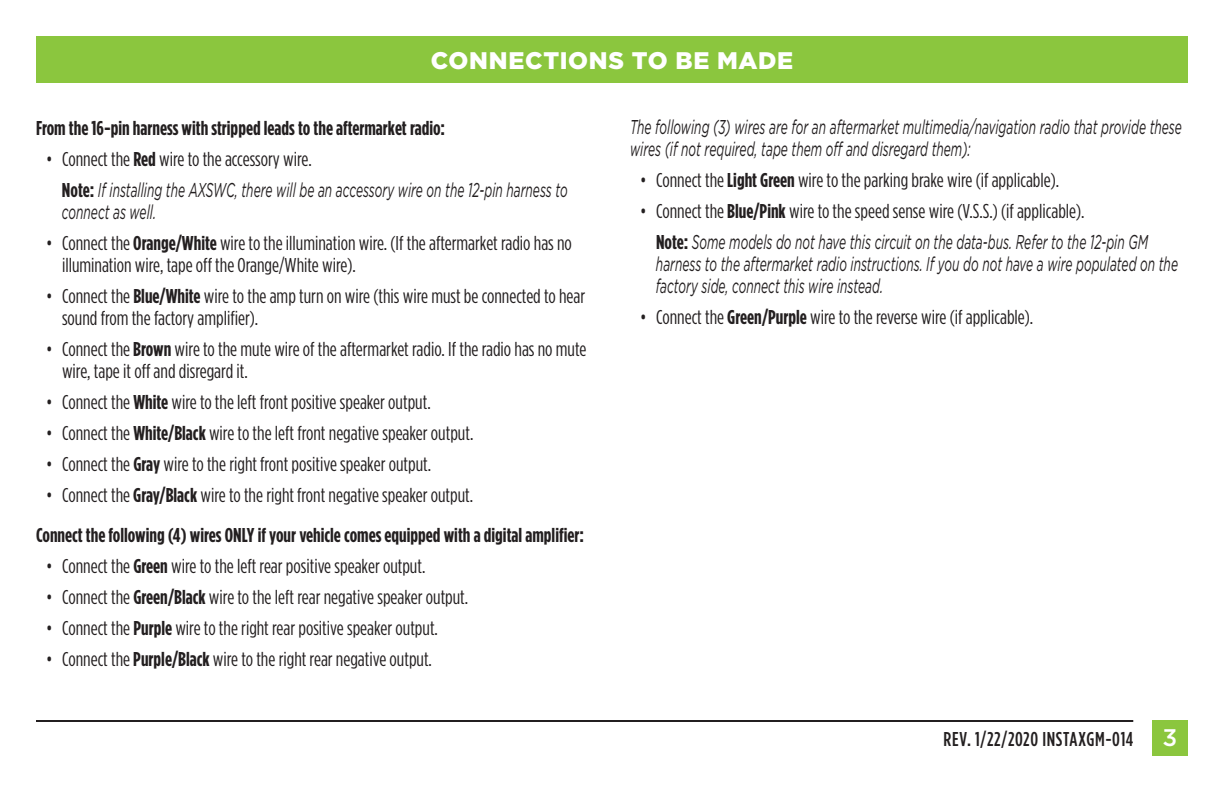
<style>
.page{position:relative;width:1224px;height:792px;background:#fff}
.page>*{position:absolute;margin:0;border:0;box-sizing:border-box;transform-origin:0 0}
.t1{font:900 24px "Gotham";letter-spacing:.03em;color:#fff}
.t2{font:20px/22px "Gotham Condensed";color:#231f20}
.t3{font:italic 20px/22px "Gotham";color:#231f20;scale:.6 1}
.t4{font:700 20px/40px "Gotham Condensed";color:#231f20}
.t5{font:500 20px "Gotham Condensed";letter-spacing:.03em;color:#231f20}
.s1{font-weight:700}
.s2{font-family:"Gotham Condensed";font-weight:700;font-style:normal}
.s3{font-weight:400}
.s4{font-family:"Gotham";font-size:24px;color:#fff}
</style>
<div class="page">
<div style="left:36px;top:36px;width:1152px;height:46px;background:#8bc63e"></div>
<div style="left:1152px;top:720px;width:36px;height:36px;background:#8bc63e"></div>
<hr style="left:36px;top:720px;width:1097px;height:2px;background:#231f20">
<p class="t1" style="left:431px;top:46px;width:364px">CONNECTIONS TO BE MADE</p>
<p class="t4" style="left:36px;top:107px;width:411px">From the 16-pin harness with stripped leads to the aftermarket radio:</p>
<p class="t2" style="left:46px;top:148px;width:267px">• Connect the <span class="s1">Red</span> wire to the accessory wire.</p>
<p class="t3" style="left:62px;top:179px;width:844px"><span class="s2">Note:</span> If installing the AXSWC, there will be an accessory wire on the 12-pin harness to connect as well.</p>
<p class="t2" style="left:62px;top:232px;width:511px;text-indent:-16px">• Connect the <span class="s1">Orange/White</span> wire to the illumination wire. (If the aftermarket radio has no illumination wire, tape off the Orange/White wire).</p>
<p class="t2" style="left:62px;top:285px;width:525px;text-indent:-16px">• Connect the <span class="s1">Blue/White</span> wire to the amp turn on wire (this wire must be connected to hear sound from the factory amplifier).</p>
<p class="t2" style="left:62px;top:338px;width:526px;text-indent:-16px">• Connect the <span class="s1">Brown</span> wire to the mute wire of the aftermarket radio. If the radio has no mute wire, tape it off and disregard it.</p>
<p class="t2" style="left:46px;top:391px;width:386px">• Connect the <span class="s1">White</span> wire to the left front positive speaker output.</p>
<p class="t2" style="left:46px;top:422px;width:429px">• Connect the <span class="s1">White/Black</span> wire to the left front negative speaker output.</p>
<p class="t2" style="left:46px;top:453px;width:387px">• Connect the <span class="s1">Gray</span> wire to the right front positive speaker output.</p>
<p class="t4" style="left:36px;top:474px;width:550px;text-indent:10px"><span class="s3">• Connect the</span> Gray/Black <span class="s3">wire to the right front negative speaker output.<br></span>Connect the following (4) wires ONLY if your vehicle comes equipped with a digital amplifier:</p>
<p class="t2" style="left:46px;top:555px;width:381px">• Connect the <span class="s1">Green</span> wire to the left rear positive speaker output.</p>
<p class="t2" style="left:46px;top:586px;width:424px">• Connect the <span class="s1">Green/Black</span> wire to the left rear negative speaker output.</p>
<p class="t2" style="left:46px;top:617px;width:393px">• Connect the <span class="s1">Purple</span> wire to the right rear positive speaker output.</p>
<p class="t2" style="left:46px;top:648px;width:388px">• Connect the <span class="s1">Purple/Black</span> wire to the right rear negative output.</p>
<p class="t3" style="left:630px;top:116px;width:921px">The following (3) wires are for an aftermarket multimedia/navigation radio that provide these wires (if not required, tape them off and disregard them):</p>
<p class="t2" style="left:640px;top:169px;width:421px">• Connect the <span class="s1">Light Green</span> wire to the parking brake wire (if applicable).</p>
<p class="t2" style="left:640px;top:200px;width:446px">• Connect the <span class="s1">Blue/Pink</span> wire to the speed sense wire (V.S.S.) (if applicable).</p>
<p class="t3" style="left:656px;top:231px;width:872px"><span class="s2">Note:</span> Some models do not have this circuit on the data-bus. Refer to the 12-pin GM harness to the aftermarket radio instructions. If you do not have a wire populated on the factory side, connect this wire instead.</p>
<p class="t2" style="left:640px;top:306px;width:395px">• Connect the <span class="s1">Green/Purple</span> wire to the reverse wire (if applicable).</p>
<p class="t5" style="left:944px;top:728px;width:235px">REV. 1/22/2020 INSTAXGM-014 <span class="s4">3</span></p>
</div>
